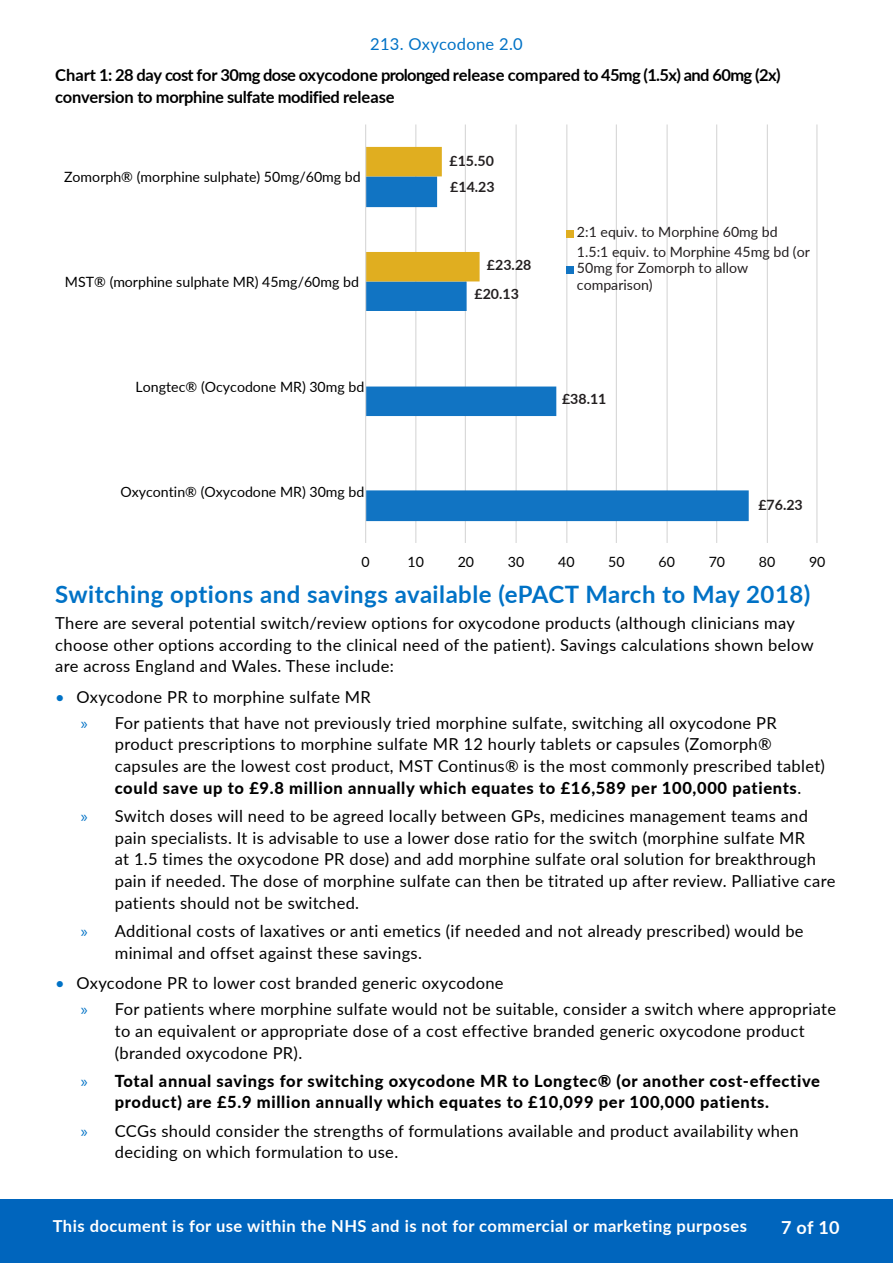
<style>
.page{position:relative;width:893px;height:1263px;background:#fff}
.page>*{position:absolute;margin:0;border:0;box-sizing:border-box;transform-origin:0 0}
.PrescQIPP_Header_1{font:700 24px "Lato";letter-spacing:.02em;color:#0072c6}
.t1{font:700 18px "Lato";color:#fff}
.PrescQIPP_Body{font:16.5px/21.8px "Lato";letter-spacing:.02em;color:#000}
.t2{font:800 16.5px/21.8px "Lato";letter-spacing:.04em;color:#000}
.PrescQIPP_Body-2{font:700 16.5px/21.8px "Lato";letter-spacing:-.02em;color:#000}
.t3{font:700 16.5px "Lato";letter-spacing:.03em;color:#fff}
.t4{font:16.5px "Lato";letter-spacing:.02em;color:#0072c6}
.t5{font:14.1px "Lato";color:#000}
.t6{font:14.1px/19.8px "Lato";color:#231f20}
.t7{font:700 14.1px/25.8px "Lato";color:#231f20}
.s1{font-style:inherit}
.s2{color:#0072c6}
.s3{font-family:"Myriad Pro";color:#0072c6}
.s4{font-weight:800}
.s5{font-family:"Myriad Pro";font-weight:400;color:#0072c6}
</style>
<div class="page">
<div style="left:0;top:1199px;width:893px;height:64px;background:#0065bd"></div>
<hr style="left:415px;top:124px;width:1px;height:419px;background:#d9d9d9">
<hr style="left:465px;top:124px;width:1px;height:419px;background:#d9d9d9">
<hr style="left:515px;top:124px;width:2px;height:419px;background:#d9d9d9">
<hr style="left:566px;top:124px;width:1px;height:419px;background:#d9d9d9">
<hr style="left:616px;top:124px;width:1px;height:419px;background:#d9d9d9">
<hr style="left:666px;top:124px;width:2px;height:419px;background:#d9d9d9">
<hr style="left:716px;top:124px;width:1px;height:419px;background:#d9d9d9">
<hr style="left:767px;top:124px;width:1px;height:419px;background:#d9d9d9">
<hr style="left:816px;top:124px;width:1px;height:419px;background:#d9d9d9">
<svg style="left:366px;top:176px;width:383px;height:345px"></svg>
<svg style="left:366px;top:147px;width:114px;height:134px"></svg>
<hr style="left:365px;top:124px;width:1px;height:419px;background:#d9d9d9">
<div style="left:566px;top:230px;width:7px;height:7px;background:#e0ae20"></div>
<div style="left:566px;top:266px;width:7px;height:8px;background:#1174c3"></div>
<p class="t4" style="left:370px;top:32px;width:154px">213. Oxycodone 2.0</p>
<p class="PrescQIPP_Body-2" style="left:55px;top:64px;width:727px">Chart 1: 28 day cost for 30mg dose oxycodone prolonged release compared to 45mg (1.5x) and 60mg (2x) conversion to morphine sulfate modified release</p>
<p class="t5" style="left:64px;top:167px;width:298px">Zomorph<span class="s1">®</span> (morphine sulphate) 50mg/60mg bd</p>
<p class="t5" style="left:65px;top:272px;width:296px">MST<span class="s1">®</span> (<span class="s1">m</span>orphine sulphate MR) 45mg/60mg bd</p>
<p class="t5" style="left:136px;top:377px;width:230px">Longtec<span class="s1">®</span> (Ocycodone MR) 30mg bd</p>
<p class="t5" style="left:120px;top:481px;width:245px">Oxycontin<span class="s1">®</span> (Oxycodone MR) 30mg bd</p>
<p class="t7" style="left:449px;top:148px;width:47px">£15.50 £14.23</p>
<p class="t7" style="left:474px;top:250px;width:58px;line-height:29px;text-indent:13px">£23.28 £20.13</p>
<p class="t6" style="left:577px;top:221px;width:234px">2:1 equiv. to Morphine 60mg bd<br>1.5:1 equiv. to Morphine 45mg bd (or</p>
<p class="t6" style="left:577px;top:259px;width:173px;line-height:16.5px">50mg for Zomorph to allow comparison)</p>
<p class="t7" style="left:562px;top:385px;width:46px">£38.11</p>
<p class="t7" style="left:758px;top:491px;width:46px">£76.23</p>
<p class="t5" style="left:361px;top:551px;width:10px">0</p>
<p class="t5" style="left:408px;top:551px;width:18px">10</p>
<p class="t5" style="left:458px;top:551px;width:18px">20</p>
<p class="t5" style="left:508px;top:551px;width:18px">30</p>
<p class="t5" style="left:558px;top:551px;width:18px">40</p>
<p class="t5" style="left:608px;top:551px;width:18px">50</p>
<p class="t5" style="left:658px;top:551px;width:18px">60</p>
<p class="t5" style="left:709px;top:551px;width:18px">70</p>
<p class="t5" style="left:759px;top:551px;width:18px">80</p>
<p class="t5" style="left:809px;top:551px;width:18px">90</p>
<h2 class="PrescQIPP_Header_1" style="left:55px;top:576px;width:757px">Switching options and savings available (ePACT March to May 2018)</h2>
<p class="PrescQIPP_Body" style="left:55px;top:611px;width:760px">There are several potential switch/review options for oxycodone products (although clinicians may choose other options according to the clinical need of the patient). Savings calculations shown below are across England and Wales. These include:</p>
<p class="PrescQIPP_Body" style="left:55px;top:685px;width:317px"><span class="s2">•</span> Oxycodone PR to morphine sulfate MR</p>
<p class="PrescQIPP_Body" style="left:115px;top:711px;width:712px;text-indent:-34px"><span class="s3">»</span> For patients that have not previously tried morphine sulfate, switching all oxycodone PR product prescriptions to morphine sulfate MR 12 hourly tablets or capsules (Zomorph® capsules are the lowest cost product, MST Continus® is the most commonly prescribed tablet) <span class="s4">could save up to £9.8 million annually which equates to £16,589 per 100,000 patients</span>.</p>
<p class="PrescQIPP_Body" style="left:115px;top:804px;width:722px;text-indent:-34px"><span class="s3">»</span> Switch doses will need to be agreed locally between GPs, medicines management teams and pain specialists. It is advisable to use a lower dose ratio for the switch (morphine sulfate MR<br>at 1.5 times the oxycodone PR dose) and add morphine sulfate oral solution for breakthrough pain if needed. The dose of morphine sulfate can then be titrated up after review. Palliative care patients should not be switched.</p>
<p class="PrescQIPP_Body" style="left:115px;top:919px;width:690px;text-indent:-34px"><span class="s3">»</span> Additional costs of laxatives or anti emetics (if needed and not already prescribed) would be minimal and offset against these savings.</p>
<p class="PrescQIPP_Body" style="left:55px;top:971px;width:450px"><span class="s2">•</span> Oxycodone PR to lower cost branded generic oxycodone</p>
<p class="PrescQIPP_Body" style="left:115px;top:997px;width:723px;text-indent:-34px"><span class="s3">»</span> For patients where morphine sulfate would not be suitable, consider a switch where appropriate to an equivalent or appropriate dose of a cost effective branded generic oxycodone product (branded oxycodone PR).</p>
<p class="t2" style="left:115px;top:1069px;width:707px;text-indent:-34px"><span class="s5">»</span> Total annual savings for switching oxycodone MR to Longtec® (or another cost-effective product) are £5.9 million annually which equates to £10,099 per 100,000 patients.</p>
<p class="PrescQIPP_Body" style="left:115px;top:1119px;width:685px;text-indent:-34px"><span class="s3">»</span> CCGs should consider the strengths of formulations available and product availability when deciding on which formulation to use.</p>
<p class="t3" style="left:53px;top:1214px;width:696px">This document is for use within the NHS and is not for commercial or marketing purposes</p>
<p class="t1" style="left:781px;top:1214px;width:60px">7 of 10</p>
</div>
